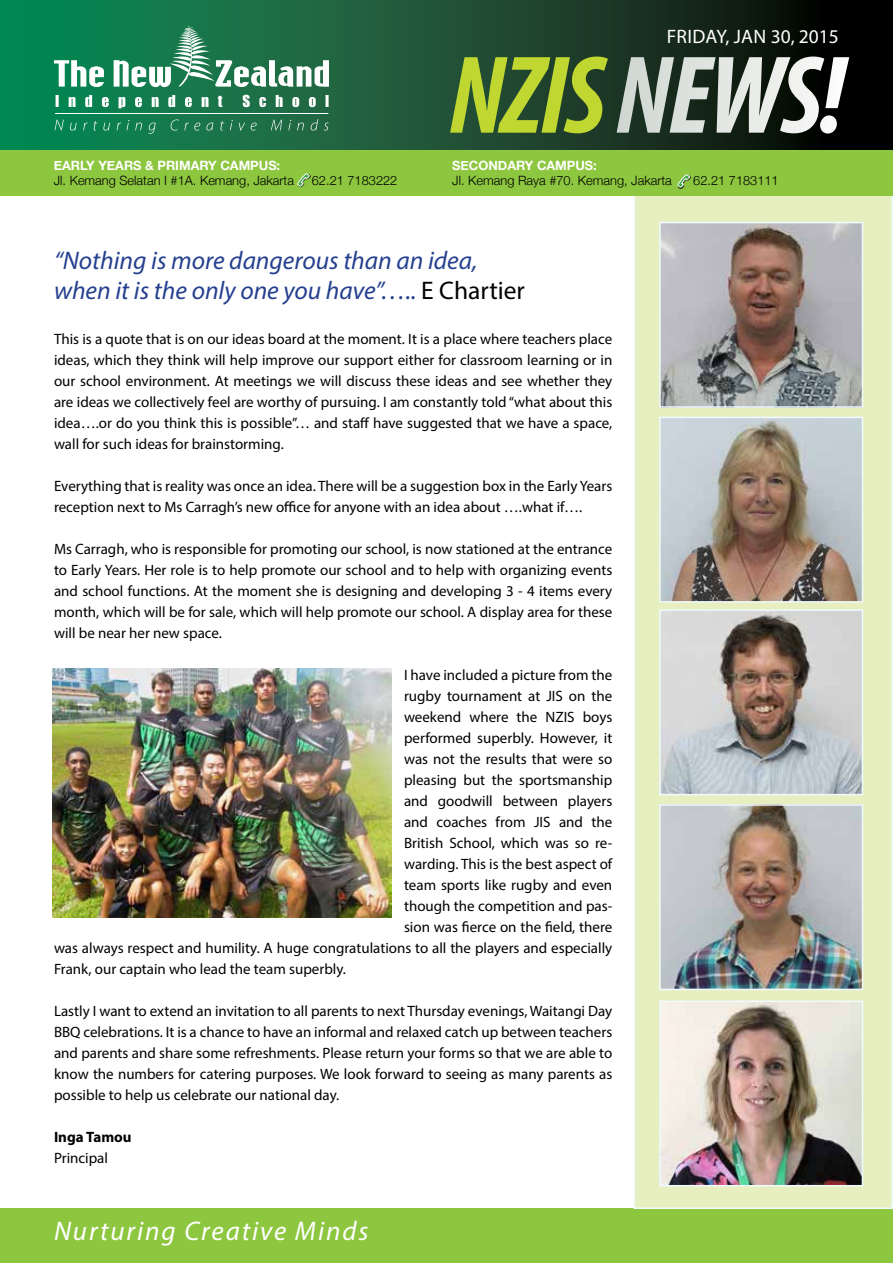
<style>
.page{position:relative;width:893px;height:1263px;background:#fff}
.page>*{position:absolute;margin:0;border:0;box-sizing:border-box;transform-origin:0 0}
.t1{font:italic 700 condensed 111.9px "Myriad Pro";letter-spacing:-.03em;color:#fff}
.t2{font:italic 27px "Myriad Pro";letter-spacing:.07em;color:#fff}
.t3{font:italic 25.5px/30px "Myriad Pro";color:#25408f}
.t4{font:19.5px "Myriad Pro";letter-spacing:.005em;color:#fff}
.t5{font:15px/21px "Myriad Pro";color:#000;text-align:justify}
.t6{font:700 15px "Myriad Pro";color:#000}
.t7{font:300 12.75px "Helvetica Neue";color:#000}
.t8{font:700 12.75px "Helvetica Neue";color:#fff}
.s1{color:#bfd730}
.s2{font-style:normal;color:#000}
</style>
<div class="page">
<div style="left:0;top:1208px;width:893px;height:55px;background:#8dc63f"></div>
<div style="left:634px;top:193px;width:258px;height:1015px;background:#e7efc1"></div>
<div style="left:634px;top:192px;width:259px;height:1017px;border:2px solid #eff9fe"></div>
<svg style="left:0;top:0;width:893px;height:151px;background:#15462c"></svg>
<svg style="left:70px;top:123px;width:7px;height:8px"></svg>
<svg style="left:83px;top:123px;width:5px;height:7px"></svg>
<svg style="left:94px;top:121px;width:16px;height:10px"></svg>
<svg style="left:117px;top:123px;width:4px;height:7px"></svg>
<svg style="left:135px;top:123px;width:7px;height:7px"></svg>
<svg style="left:148px;top:123px;width:8px;height:11px"></svg>
<svg style="left:206px;top:123px;width:7px;height:8px"></svg>
<svg style="left:220px;top:121px;width:4px;height:10px"></svg>
<svg style="left:239px;top:123px;width:6px;height:7px"></svg>
<svg style="left:251px;top:123px;width:6px;height:8px"></svg>
<svg style="left:297px;top:123px;width:7px;height:7px"></svg>
<svg style="left:324px;top:123px;width:5px;height:8px"></svg>
<svg style="left:54px;top:60px;width:50px;height:27px"></svg>
<svg style="left:114px;top:25px;width:215px;height:63px"></svg>
<svg style="left:55px;top:120px;width:9px;height:10px"></svg>
<svg style="left:127px;top:120px;width:2px;height:10px"></svg>
<svg style="left:171px;top:119px;width:29px;height:12px"></svg>
<svg style="left:230px;top:120px;width:3px;height:10px"></svg>
<svg style="left:271px;top:120px;width:11px;height:10px"></svg>
<svg style="left:288px;top:120px;width:3px;height:10px"></svg>
<svg style="left:311px;top:119px;width:7px;height:12px"></svg>
<hr style="left:55px;top:113px;width:273px;height:1px;background:#fff">
<svg style="left:56px;top:95px;width:273px;height:13px"></svg>
<div style="left:0;top:151px;width:893px;height:45px;background:#8dc63f"></div>
<svg style="left:677px;top:174px;width:13px;height:14px"></svg>
<svg style="left:297px;top:173px;width:13px;height:14px"></svg>
<img style="left:662px;top:225px;width:198px;height:180px">
<div style="left:659px;top:222px;width:204px;height:186px;border:2px solid #eff9fe"></div>
<img style="left:662px;top:612px;width:198px;height:180px">
<div style="left:659px;top:609px;width:204px;height:186px;border:2px solid #eff9fe"></div>
<img style="left:662px;top:420px;width:198px;height:180px">
<div style="left:659px;top:417px;width:204px;height:186px;border:2px solid #eff9fe"></div>
<img style="left:662px;top:807px;width:198px;height:180px">
<div style="left:659px;top:804px;width:204px;height:186px;border:2px solid #eff9fe"></div>
<img style="left:662px;top:1003px;width:198px;height:180px">
<div style="left:659px;top:1000px;width:204px;height:186px;border:2px solid #eff9fe"></div>
<img style="left:52px;top:669px;width:339px;height:248px">
<p class="t8" style="left:54px;top:154px;width:228px">EARLY YEARS &amp; PRIMARY CAMPUS:</p>
<p class="t7" style="left:54px;top:170px;width:242px">Jl. Kemang Selatan I #1A. Kemang, Jakarta</p>
<p class="t7" style="left:312px;top:170px;width:87px">62.21 7183222</p>
<h3 class="t4" style="left:667px;top:25px;width:174px">Friday, Jan 30, 2015</h3>
<h1 class="t1" style="left:449px;top:26px;width:398px"><span class="s1">NZIS</span>NEWS!</h1>
<p class="t8" style="left:452px;top:154px;width:10px">SEC</p>
<p class="t8" style="left:478px;top:154px;width:120px">ONDARY CAMPUS:</p>
<p class="t7" style="left:452px;top:170px;width:221px">Jl. Kemang Raya #70. Kemang, Jakarta</p>
<p class="t7" style="left:693px;top:170px;width:87px">62.21 7183111</p>
<h3 class="t3" style="left:54px;top:245px;width:472px">“Nothing is more dangerous than an idea, when it is the only one you have”….. <span class="s2">E Chartier</span></h3>
<p class="t5" style="left:54px;top:328px;width:560px">This is a quote that is on our ideas board at the moment. It is a place where teachers place ideas, which they think will help improve our support either for classroom learning or in our school environment. At meetings we will discuss these ideas and see whether they are ideas we collectively feel are worthy of pursuing. I am constantly told “what about this idea….or do you think this is possible”… and staff have suggested that we have a space, wall for such ideas for brainstorming.</p>
<p class="t5" style="left:54px;top:475px;width:560px">Everything that is reality was once an idea. There will be a suggestion box in the Early Years reception next to Ms Carragh’s new office for anyone with an idea about ….what if….</p>
<p class="t5" style="left:54px;top:538px;width:560px">Ms Carragh, who is responsible for promoting our school, is now stationed at the entrance to Early Years. Her role is to help promote our school and to help with organizing events and school functions. At the moment she is designing and developing 3 - 4 items every month, which will be for sale, which will help promote our school. A display area for these will be near her new space.</p>
<p class="t5" style="left:404px;top:664px;width:210px">I have included a picture from the</p>
<p class="t5" style="left:404px;top:685px;width:210px">rugby tournament at JIS on the</p>
<p class="t5" style="left:404px;top:706px;width:210px">weekend where the NZIS boys</p>
<p class="t5" style="left:404px;top:727px;width:210px">performed superbly. However, it</p>
<p class="t5" style="left:404px;top:748px;width:210px">was not the results that were so</p>
<p class="t5" style="left:404px;top:769px;width:210px">pleasing but the sportsmanship</p>
<p class="t5" style="left:404px;top:790px;width:210px">and goodwill between players</p>
<p class="t5" style="left:404px;top:811px;width:210px">and coaches from JIS and the</p>
<p class="t5" style="left:404px;top:832px;width:210px">British School, which was so re-</p>
<p class="t5" style="left:404px;top:853px;width:210px">warding. This is the best aspect of</p>
<p class="t5" style="left:404px;top:874px;width:210px">team sports like rugby and even</p>
<p class="t5" style="left:404px;top:895px;width:210px">though the competition and pas-</p>
<p class="t5" style="left:404px;top:916px;width:210px">sion was fierce on the field, there</p>
<p class="t5" style="left:54px;top:937px;width:560px">was always respect and humility. A huge congratulations to all the players and especially</p>
<p class="t5" style="left:54px;top:958px;width:293px">Frank, our captain who lead the team superbly.</p>
<p class="t5" style="left:54px;top:1000px;width:560px">Lastly I want to extend an invitation to all parents to next Thursday evenings, Waitangi Day BBQ celebrations. It is a chance to have an informal and relaxed catch up between teachers and parents and share some refreshments. Please return your forms so that we are able to know the numbers for catering purposes. We look forward to seeing as many parents as possible to help us celebrate our national day.</p>
<p class="t6" style="left:54px;top:1127px;width:79px">Inga Tamou</p>
<p class="t5" style="left:54px;top:1147px;width:56px">Principal</p>
<h2 class="t2" style="left:54px;top:1214px;width:316px">Nurturing Creative Minds</h2>
</div>
